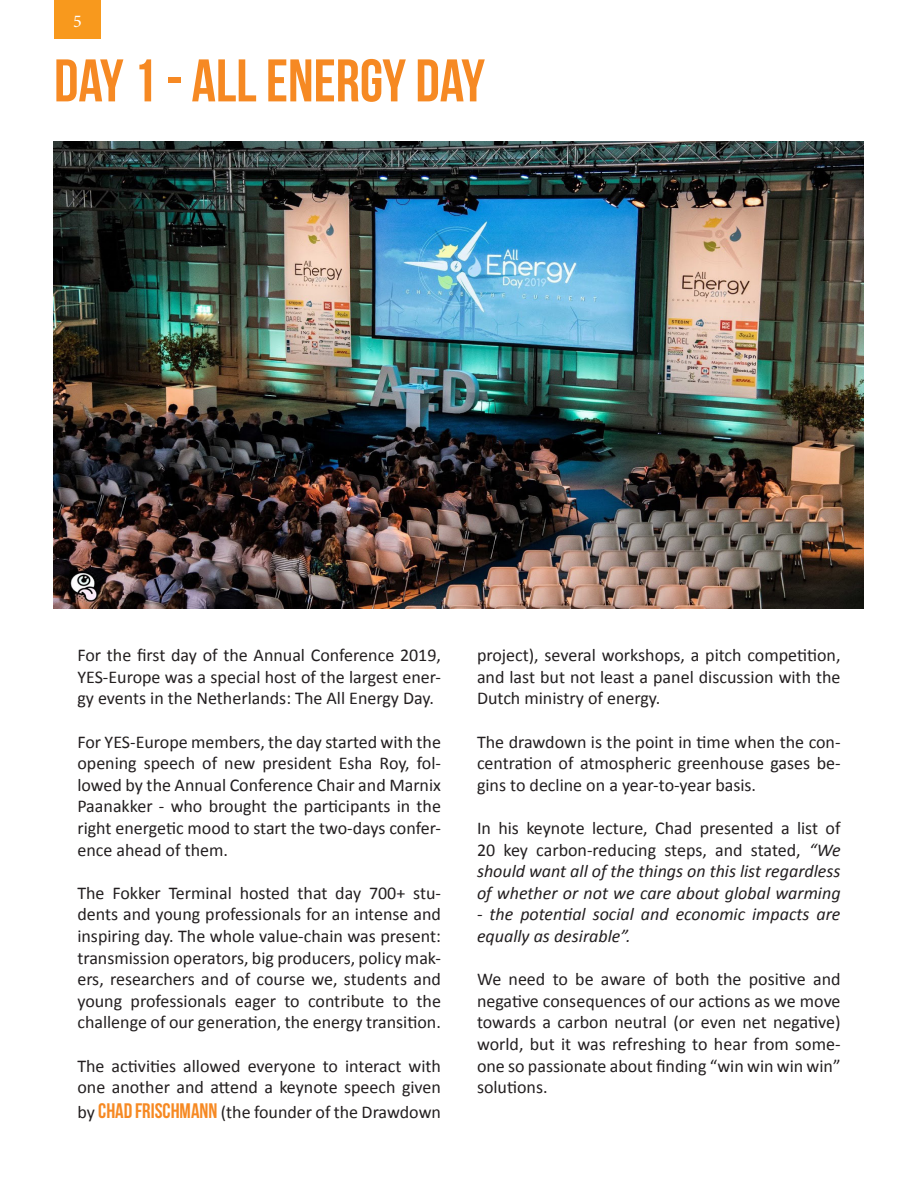
<style>
.page{position:relative;width:918px;height:1188px;background:#fff}
.page>*{position:absolute;margin:0;border:0;box-sizing:border-box;transform-origin:0 0}
.t1{font:700 60px "Bebas Neue";color:#f68923}
.t2{font:18px/21.6px "Calibri";color:#231f20;text-align:justify}
.t3{font:italic 18px/21.6px "Calibri";color:#231f20;text-align:justify}
.t4{font:18px "Minion Pro";color:#fff}
.s1{font-family:"Bebas Neue";font-weight:700;font-size:21px;color:#f68923}
.s2{font-style:normal}
</style>
<div class="page">
<div style="left:54px;top:0;width:47px;height:39px;background:#f8991d"></div>
<img style="left:53px;top:142px;width:811px;height:466px">
<p class="t4" style="left:73px;top:10px;width:10px">5</p>
<p class="t1" style="left:54px;top:48px;width:433px">DAY 1 - ALL ENERGY DAY</p>
<p class="t2" style="left:77px;top:644px;width:365px">For the first day of the Annual Conference 2019, YES-Europe was a special host of the largest ener&shy;gy events in the Netherlands: The All Energy Day.</p>
<p class="t2" style="left:77px;top:730px;width:365px">For YES-Europe members, the day started with the opening speech of new president Esha Roy, fol&shy;lowed by the Annual Conference Chair and Marnix Paanakker - who brought the participants in the right energetic mood to start the two-days confer&shy;ence ahead of them.</p>
<p class="t2" style="left:77px;top:882px;width:365px">The Fokker Terminal hosted that day 700+ stu&shy;dents and young professionals for an intense and inspiring day. The whole value-chain was present: transmission operators, big producers, policy mak&shy;ers, researchers and of course we, students and young professionals eager to contribute to the challenge of our generation, the energy transition.</p>
<p class="t2" style="left:77px;top:1054px;width:365px">The activities allowed everyone to interact with one another and attend a keynote speech given</p>
<p class="t2" style="left:77px;top:1101px;width:365px">by <span class="s1">CHAD FRISCHMANN</span> (the founder of the Drawdown</p>
<p class="t2" style="left:477px;top:644px;width:365px">project), several workshops, a pitch competition, and last but not least a panel discussion with the Dutch ministry of energy.</p>
<p class="t2" style="left:477px;top:730px;width:365px">The drawdown is the point in time when the con&shy;centration of atmospheric greenhouse gases be&shy;gins to decline on a year-to-year basis.</p>
<p class="t3" style="left:477px;top:816px;width:365px"><span class="s2">In his keynote lecture, Chad presented a list of 20 key carbon-reducing steps, and stated,</span> “We should want all of the things on this list regardless of whether or not we care about global warming</p>
<p class="t3" style="left:477px;top:903px;width:365px">- the potential social and economic impacts are equally as desirable”.</p>
<p class="t2" style="left:477px;top:968px;width:365px">We need to be aware of both the positive and negative consequences of our actions as we move towards a carbon neutral (or even net negative) world, but it was refreshing to hear from some&shy;one so passionate about finding “win win win win” solutions.</p>
</div>
